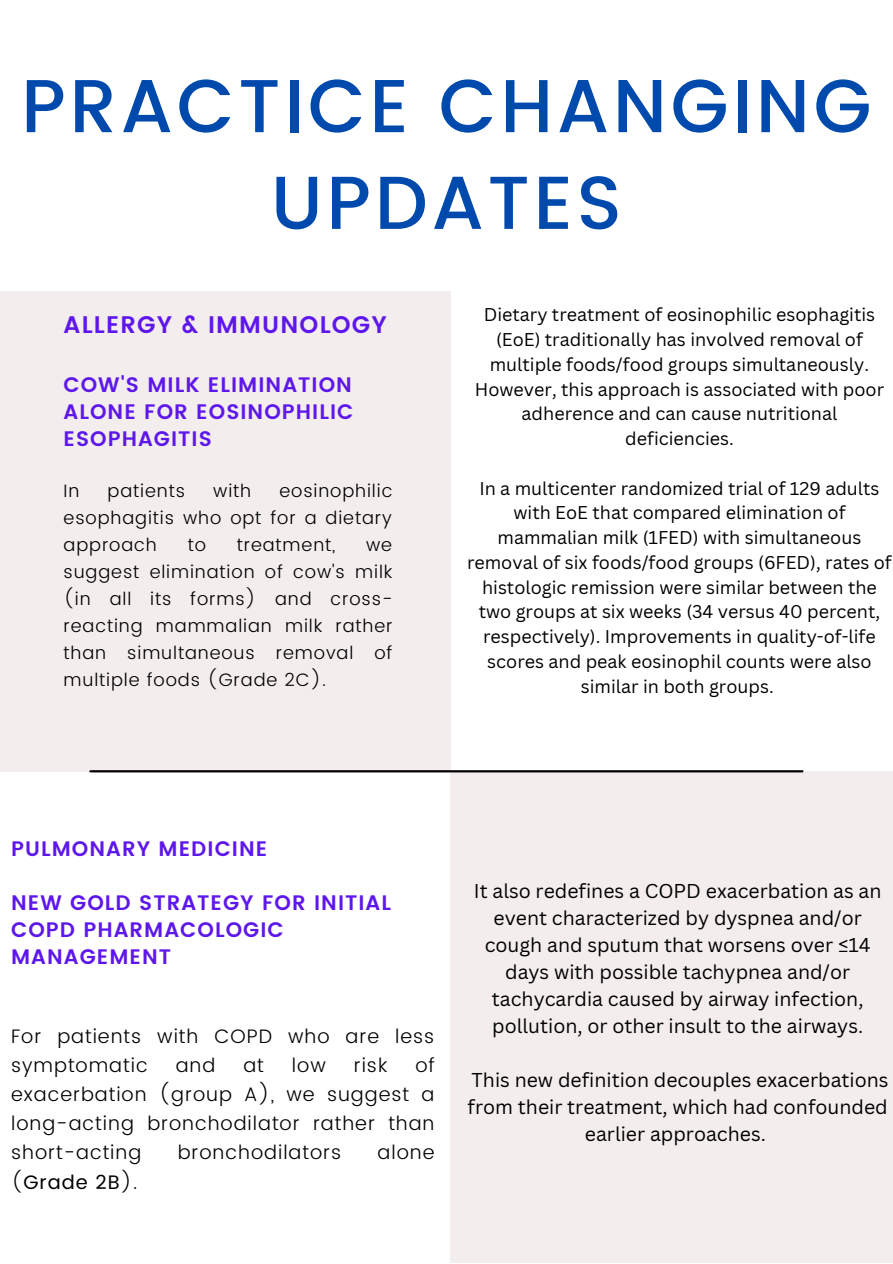
<style>
.page{position:relative;width:893px;height:1264px;background:#fff}
.page>*{position:absolute;margin:0;border:0;box-sizing:border-box;transform-origin:0 0}
.t1{font:500 74.85px/96.6px "Poppins";letter-spacing:.05em;color:#004aad;text-align:center}
.t2{font:600 24px "Poppins";letter-spacing:.05em;color:#5e17eb}
.t3{font:600 21px/27px "Poppins";letter-spacing:.05em;color:#5e17eb;text-align:justify}
.t4{font:19.5px/27px "Canva Sans";color:#000;text-align:center}
.t5{font:300 19.5px/29.2px "Poppins";letter-spacing:.05em;color:#000}
.t6{font:19.5px "Poppins";letter-spacing:.05em;color:#000}
.t7{font:18px/24.8px "Canva Sans";color:#000;text-align:center}
.t8{font:300 18px/27px "Poppins";letter-spacing:.05em;color:#000;text-align:justify}
.s1{font-weight:300}
</style>
<div class="page">
<div style="left:0;top:291px;width:450px;height:480px;background:#f3eded"></div>
<div style="left:450px;top:771px;width:442px;height:491px;background:#f3eded"></div>
<hr style="left:90px;top:770px;width:712px;height:2px;background:#000">
<h1 class="t1" style="left:21px;top:58px;width:851px">PRACTICE CHANGING<br>UPDATES</h1>
<h2 class="t2" style="left:64px;top:311px;width:325px">ALLERGY &amp; IMMUNOLOGY</h2>
<p class="t3" style="left:64px;top:371px;width:291px">COW'S MILK ELIMINATION ALONE FOR EOSINOPHILIC ESOPHAGITIS</p>
<p class="t8" style="left:64px;top:477px;width:17px">In</p>
<p class="t8" style="left:108px;top:477px;width:79px">patients</p>
<p class="t8" style="left:213px;top:477px;width:39px">with</p>
<p class="t8" style="left:64px;top:477px;width:330px;text-indent:216px">eosinophilic esophagitis who opt for a dietary approach</p>
<p class="t8" style="left:188px;top:531px;width:20px">to</p>
<p class="t8" style="left:237px;top:531px;width:100px">treatment,</p>
<p class="t8" style="left:64px;top:531px;width:330px;text-indent:302px">we suggest elimination of cow's milk (in all its forms) and cross&shy;reacting mammalian milk rather than simultaneous removal of multiple foods (Grade 2C).</p>
<p class="t7" style="left:475px;top:302px;width:411px">Dietary treatment of eosinophilic esophagitis (EoE) traditionally has involved removal of multiple foods/food groups simultaneously.<br>However, this approach is associated with poor adherence and can cause nutritional deficiencies.</p>
<p class="t7" style="left:467px;top:475px;width:426px">In a multicenter randomized trial of 129 adults with EoE that compared elimination of mammalian milk (1FED) with simultaneous removal of six foods/food groups (6FED), rates of histologic remission were similar between the two groups at six weeks (34 versus 40 percent, respectively). Improvements in quality-of-life scores and peak eosinophil counts were also similar in both groups.</p>
<p class="t3" style="left:11px;top:835px;width:257px">PULMONARY MEDICINE</p>
<p class="t3" style="left:11px;top:889px;width:381px;text-align:left">NEW GOLD STRATEGY FOR INITIAL<br>COPD PHARMACOLOGIC<br>MANAGEMENT</p>
<p class="t5" style="left:11px;top:1021px;width:424px">For patients with COPD who are less symptomatic</p>
<p class="t5" style="left:11px;top:1050px;width:425px;text-align:justify;text-indent:404px">of exacerbation (group A), we suggest a long-acting bronchodilator rather than short-acting</p>
<p class="t5" style="left:176px;top:1050px;width:41px">and</p>
<p class="t5" style="left:243px;top:1050px;width:22px">at</p>
<p class="t5" style="left:292px;top:1050px;width:35px">low</p>
<p class="t5" style="left:354px;top:1050px;width:35px">risk</p>
<p class="t5" style="left:178px;top:1138px;width:165px">bronchodilators</p>
<p class="t5" style="left:377px;top:1138px;width:58px">alone</p>
<p class="t6" style="left:11px;top:1170px;width:128px"><span class="s1">(</span>Grade 2B<span class="s1">).</span></p>
<p class="t4" style="left:474px;top:877px;width:409px">It also redefines a COPD exacerbation as an event characterized by dyspnea and/or cough and sputum that worsens over ≤14 days with possible tachypnea and/or tachycardia caused by airway infection, pollution, or other insult to the airways.</p>
<p class="t4" style="left:467px;top:1066px;width:422px">This new definition decouples exacerbations from their treatment, which had confounded earlier approaches.</p>
</div>
